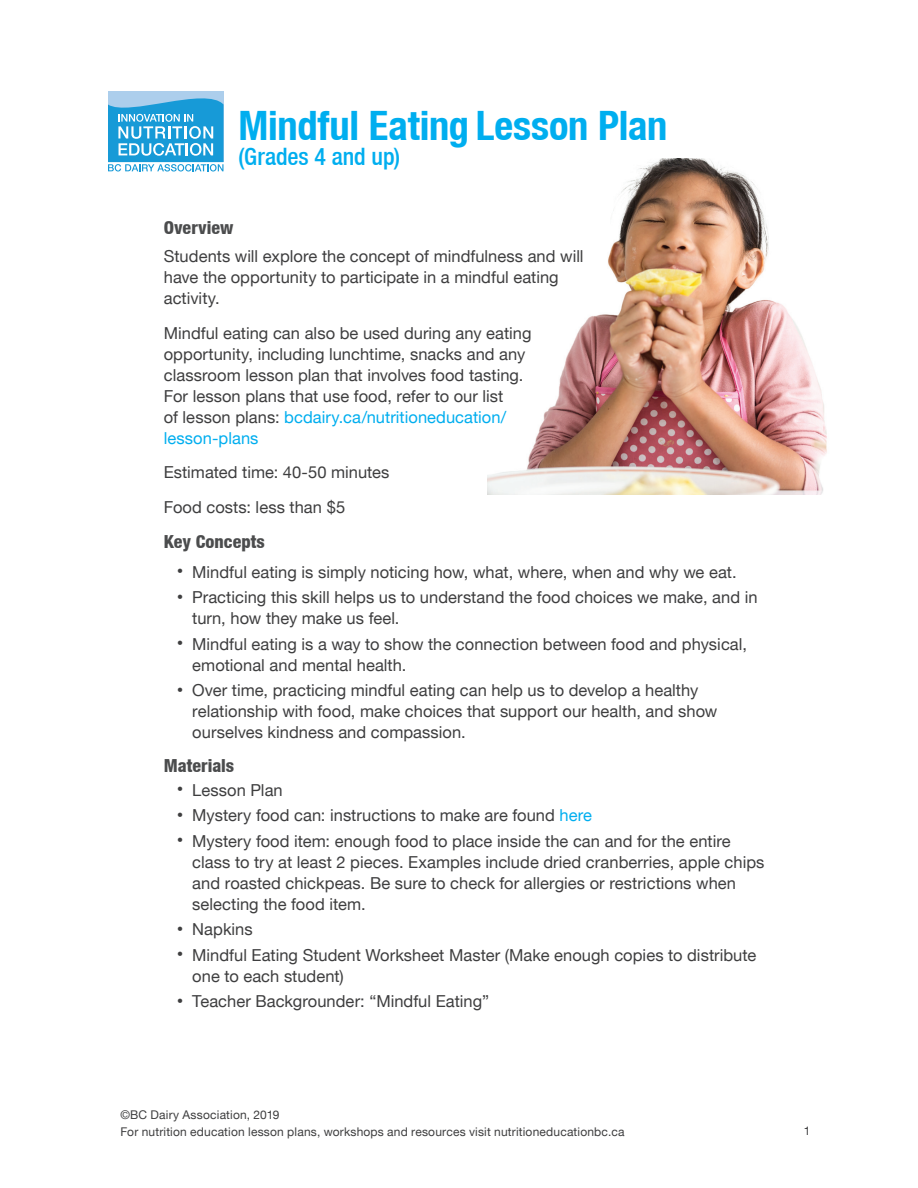
<style>
.page{position:relative;width:918px;height:1188px;background:#fff}
.page>*{position:absolute;margin:0;border:0;box-sizing:border-box;transform-origin:0 0}
.t1{font:700 condensed 40.5px "Helvetica Neue LT";letter-spacing:-.005em;color:#00aeef}
.t2{font:500 condensed 24px "Helvetica Neue LT";letter-spacing:-.005em;color:#00aeef}
.t3{font:800 condensed 18px "Helvetica Neue LT";color:#4b4c4d}
.t4{font:16.5px/21px "Helvetica Neue LT";color:#3e3e3f}
.t5{font:12px/16.5px "Helvetica Neue LT";letter-spacing:.015em;color:#3e3e3f}
.s1{color:#00aeef}
.s2{font-size:12px}
</style>
<div class="page">
<svg style="left:108px;top:92px;width:116px;height:80px;background:#5eb7e2"></svg>
<img style="left:488px;top:159px;width:339px;height:336px">
<h1 class="t1" style="left:238px;top:101px;width:431px">Mindful Eating Lesson Plan</h1>
<h2 class="t2" style="left:238px;top:142px;width:163px">(Grades 4 and up)</h2>
<p class="t3" style="left:164px;top:216px;width:71px">Overview</p>
<p class="t4" style="left:164px;top:245px;width:421px">Students will explore the concept of mindfulness and will have the opportunity to participate in a mindful eating activity.</p>
<p class="t4" style="left:164px;top:322px;width:369px">Mindful eating can also be used during any eating opportunity, including lunchtime, snacks and any classroom lesson plan that involves food tasting.<br>For lesson plans that use food, refer to our list<br>of lesson plans: <span class="s1">bcdairy.ca/nutritioneducation/ lesson-plans</span></p>
<p class="t4" style="left:164px;top:455px;width:227px;line-height:34.5px">Estimated time: 40-50 minutes<br>Food costs: less than $5</p>
<p class="t3" style="left:164px;top:530px;width:103px">Key Concepts</p>
<p class="t4" style="left:177px;top:561px;width:561px"><span class="s2">•</span> Mindful eating is simply noticing how, what, where, when and why we eat.</p>
<p class="t4" style="left:192px;top:587px;width:567px;text-indent:-15px"><span class="s2">•</span> Practicing this skill helps us to understand the food choices we make, and in turn, how they make us feel.</p>
<p class="t4" style="left:192px;top:633px;width:556px;text-indent:-15px"><span class="s2">•</span> Mindful eating is a way to show the connection between food and physical, emotional and mental health.</p>
<p class="t4" style="left:192px;top:680px;width:527px;text-indent:-15px"><span class="s2">•</span> Over time, practicing mindful eating can help us to develop a healthy relationship with food, make choices that support our health, and show ourselves kindness and compassion.</p>
<p class="t3" style="left:164px;top:754px;width:72px">Materials</p>
<p class="t4" style="left:177px;top:779px;width:107px"><span class="s2">•</span> Lesson Plan</p>
<p class="t4" style="left:177px;top:805px;width:416px"><span class="s2">•</span> Mystery food can: instructions to make are found <span class="s1">here</span></p>
<p class="t4" style="left:192px;top:830px;width:574px;text-indent:-15px"><span class="s2">•</span> Mystery food item: enough food to place inside the can and for the entire class to try at least 2 pieces. Examples include dried cranberries, apple chips and roasted chickpeas. Be sure to check for allergies or restrictions when selecting the food item.</p>
<p class="t4" style="left:177px;top:919px;width:77px"><span class="s2">•</span> Napkins</p>
<p class="t4" style="left:192px;top:944px;width:565px;text-indent:-15px"><span class="s2">•</span> Mindful Eating Student Worksheet Master (Make enough copies to distribute one to each student)</p>
<p class="t4" style="left:177px;top:991px;width:313px"><span class="s2">•</span> Teacher Backgrounder: “Mindful Eating”</p>
<p class="t5" style="left:120px;top:1106px;width:506px">©BC Dairy Association, 2019<br>For nutrition education lesson plans, workshops and resources visit nutritioneducationbc.ca</p>
<p class="t5" style="left:804px;top:1122px;width:8px">1</p>
</div>
